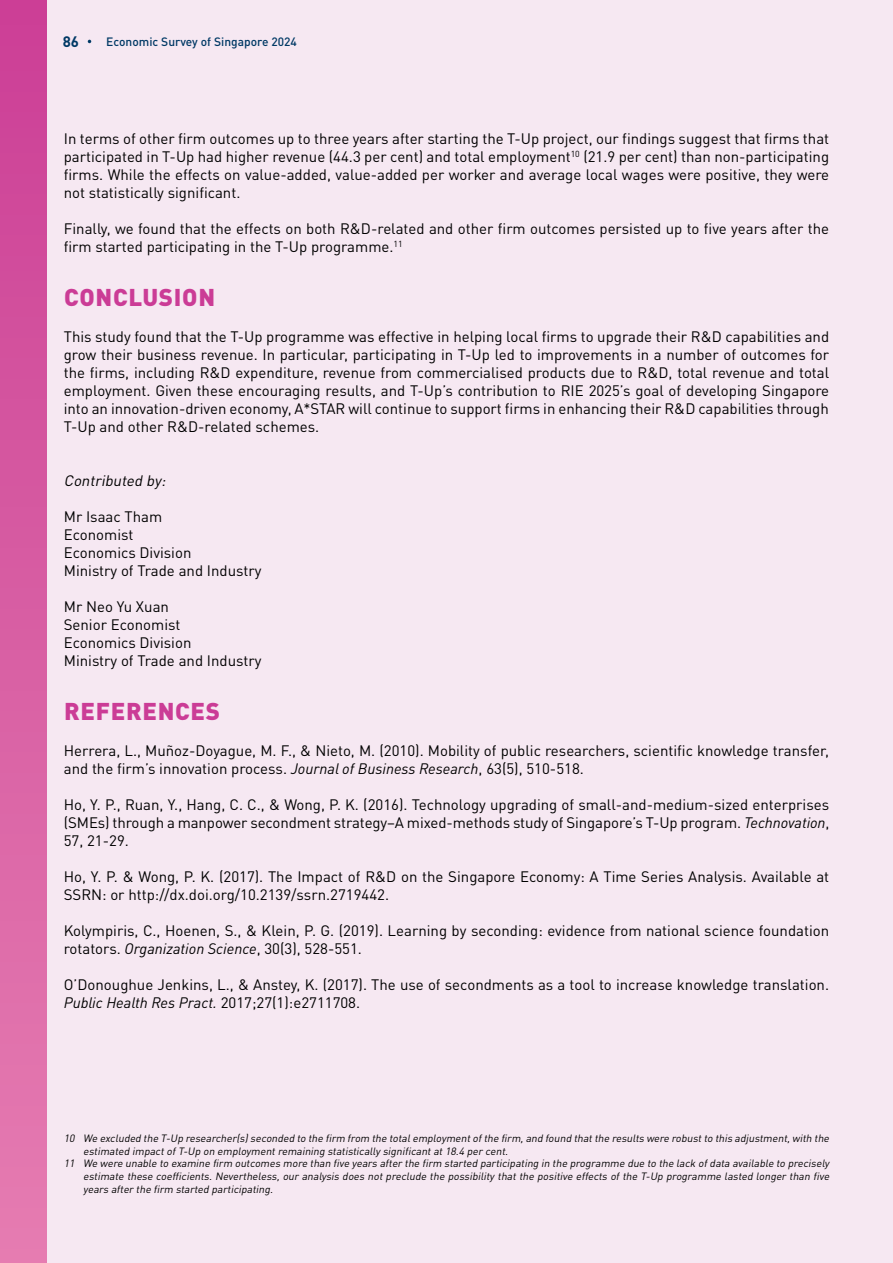
<style>
.page{position:relative;width:893px;height:1263px;background:#f6e8f2}
.page>*{position:absolute;margin:0;border:0;box-sizing:border-box;transform-origin:0 0}
.t1{font:900 24px "DIN Pro";letter-spacing:.03em;color:#cb3c96}
.t2{font:15px/18px "DIN Pro";color:#000}
.t3{font:italic 15px "DIN Pro";color:#000}
.t4{font:700 15px "DIN Pro";color:#003965}
.t5{font:500 12px "DIN Pro";color:#003965}
.t6{font:italic 10.5px "DIN Pro";color:#000}
.s1{font-style:italic}
</style>
<div class="page">
<div style="left:0;top:0;width:47px;height:1263px;background:linear-gradient(to bottom,#cb3f96,#e57db1)"></div>
<p class="t4" style="left:63px;top:29px;width:18px">86</p>
<p class="t5" style="left:106px;top:32px;width:192px">Economic Survey of Singapore 2024</p>
<p class="t2" style="left:64px;top:128px;width:767px;text-align:justify">In terms of other firm outcomes up to three years after starting the T-Up project, our findings suggest that firms that participated in T-Up had higher revenue (44.3 per cent) and total employment<sup>10</sup> (21.9 per cent) than non-participating firms. While the effects on value-added, value-added per worker and average local wages were positive, they were not statistically significant.</p>
<p class="t2" style="left:64px;top:218px;width:767px">Finally, we found that the effects on both R&amp;D-related and other firm outcomes persisted up to five years after the firm started participating in the T-Up programme.<sup>11</sup></p>
<h1 class="t1" style="left:64px;top:277px;width:153px">CONCLUSION</h1>
<p class="t2" style="left:64px;top:326px;width:767px;text-align:justify">This study found that the T-Up programme was effective in helping local firms to upgrade their R&amp;D capabilities and grow their business revenue. In particular, participating in T-Up led to improvements in a number of outcomes for the firms, including R&amp;D expenditure, revenue from commercialised products due to R&amp;D, total revenue and total employment. Given these encouraging results, and T-Up’s contribution to RIE 2025’s goal of developing Singapore into an innovation-driven economy, A*STAR will continue to support firms in enhancing their R&amp;D capabilities through T-Up and other R&amp;D-related schemes.</p>
<p class="t3" style="left:64px;top:469px;width:107px">Contributed by:</p>
<p class="t2" style="left:64px;top:506px;width:199px">Mr Isaac Tham<br>Economist<br>Economics Division<br>Ministry of Trade and Industry</p>
<p class="t2" style="left:64px;top:596px;width:199px">Mr Neo Yu Xuan<br>Senior Economist<br>Economics Division<br>Ministry of Trade and Industry</p>
<h1 class="t1" style="left:64px;top:691px;width:158px">REFERENCES</h1>
<p class="t2" style="left:64px;top:740px;width:767px">Herrera, L., Muñoz-Doyague, M. F., &amp; Nieto, M. (2010). Mobility of public researchers, scientific knowledge transfer, and the firm’s innovation process. <span class="s1">Journal of Business Research</span>, 63(5), 510-518.</p>
<p class="t2" style="left:64px;top:794px;width:767px;text-align:justify">Ho, Y. P., Ruan, Y., Hang, C. C., &amp; Wong, P. K. (2016). Technology upgrading of small-and-medium-sized enterprises (SMEs) through a manpower secondment strategy–A mixed-methods study of Singapore’s T-Up program. <span class="s1">Technovation</span>, 57, 21-29.</p>
<p class="t2" style="left:64px;top:866px;width:767px">Ho, Y. P. &amp; Wong, P. K. (2017). The Impact of R&amp;D on the Singapore Economy: A Time Series Analysis. Available at<br>SSRN: or http://dx.doi.org/10.2139/ssrn.2719442.</p>
<p class="t2" style="left:64px;top:920px;width:767px">Kolympiris, C., Hoenen, S., &amp; Klein, P. G. (2019). Learning by seconding: evidence from national science foundation rotators. <span class="s1">Organization Science</span>, 30(3), 528-551.</p>
<p class="t2" style="left:64px;top:974px;width:767px">O’Donoughue Jenkins, L., &amp; Anstey, K. (2017). The use of secondments as a tool to increase knowledge translation.<br><span class="s1">Public Health Res Pract.</span> 2017;27(1):e2711708.</p>
<p class="t6" style="left:64px;top:1130px;width:769px">10 We excluded the T-Up researcher(s)seconded to the firm from the totalemploymentofthe firm,and found thatthe results were robustto this adjustment,with the</p>
<p class="t6" style="left:83px;top:1143px;width:429px">estimated impactofT-Up on employmentremaining statisticallysignificantat18.4 percent.</p>
<p class="t6" style="left:64px;top:1155px;width:769px">11 We were unable to examine firm outcomes more than five years afterthe firm started participating in the programme due to the lack ofdata available to precisely</p>
<p class="t6" style="left:83px;top:1168px;width:750px">estimate these coefficients.Nevertheless,ouranalysis does notpreclude the possibilitythatthe positive effects ofthe T-Up programme lasted longerthan five</p>
<p class="t6" style="left:83px;top:1180px;width:194px">years afterthe firm started participating.</p>
</div>
